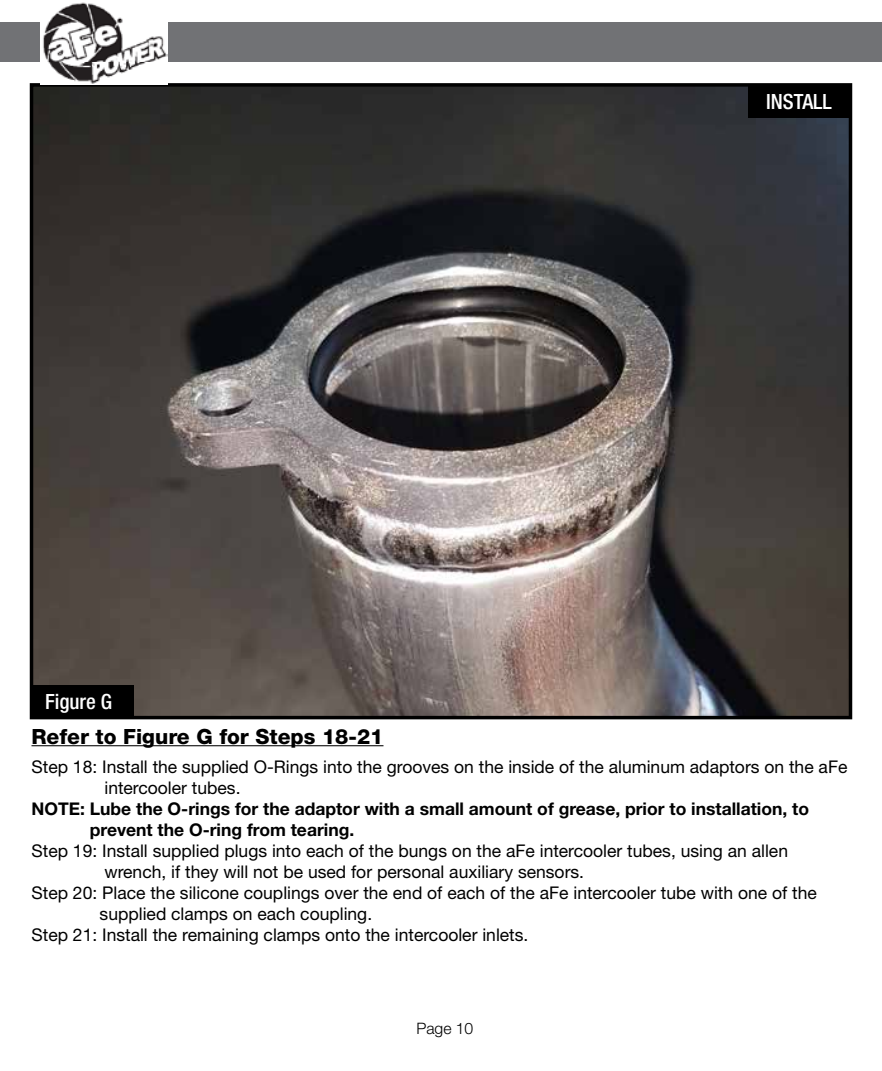
<style>
.page{position:relative;width:882px;height:1071px;background:#fff}
.page>*{position:absolute;margin:0;border:0;box-sizing:border-box;transform-origin:0 0}
.t1{font:800 21px "Helvetica Neue";color:#000}
.t2{font:500 condensed 21px "Helvetica Neue";color:#fff}
.t3{font:17.5px/21px "Helvetica Neue";color:#000}
.t4{font:700 17.5px/21px "Helvetica Neue";color:#000}
.t5{font:300 15.75px "Helvetica Neue";color:#000}
</style>
<div class="page">
<hr style="left:32px;top:745px;width:351px;height:1px;background:#000">
<img style="left:35px;top:88px;width:812px;height:626px">
<div style="left:30px;top:83px;width:822px;height:636px;border:4px solid #000"></div>
<div style="left:748px;top:85px;width:102px;height:33px;background:#000"></div>
<div style="left:32px;top:685px;width:102px;height:33px;background:#000"></div>
<img style="left:40px;top:2px;width:127px;height:83px">
<div style="left:0;top:23px;width:882px;height:39px;background:#717275"></div>
<p class="t2" style="left:45px;top:689px;width:69px">Figure G</p>
<p class="t2" style="left:766px;top:89px;width:67px">INSTALL</p>
<p class="t1" style="left:32px;top:724px;width:353px">Refer to Figure G for Steps 18-21</p>
<p class="t3" style="left:104px;top:756px;width:744px;text-indent:-73px">Step 18: Install the supplied O-Rings into the grooves on the inside of the aluminum adaptors on the aFe intercooler tubes.</p>
<p class="t4" style="left:90px;top:797px;width:721px;text-indent:-58px">NOTE: Lube the O-rings for the adaptor with a small amount of grease, prior to installation, to prevent the O-ring from tearing.</p>
<p class="t3" style="left:32px;top:840px;width:758px">Step 19: Install supplied plugs into each of the bungs on the aFe intercooler tubes, using an allen</p>
<p class="t3" style="left:104px;top:861px;width:481px">wrench, if they will not be used for personal auxiliary sensors.</p>
<p class="t3" style="left:32px;top:882px;width:787px">Step 20: Place the silicone couplings over the end of each of the aFe intercooler tube with one of the</p>
<p class="t3" style="left:100px;top:903px;width:274px">supplied clamps on each coupling.</p>
<p class="t3" style="left:32px;top:924px;width:498px">Step 21: Install the remaining clamps onto the intercooler inlets.</p>
<p class="t5" style="left:416px;top:1018px;width:58px">Page 10</p>
</div>
